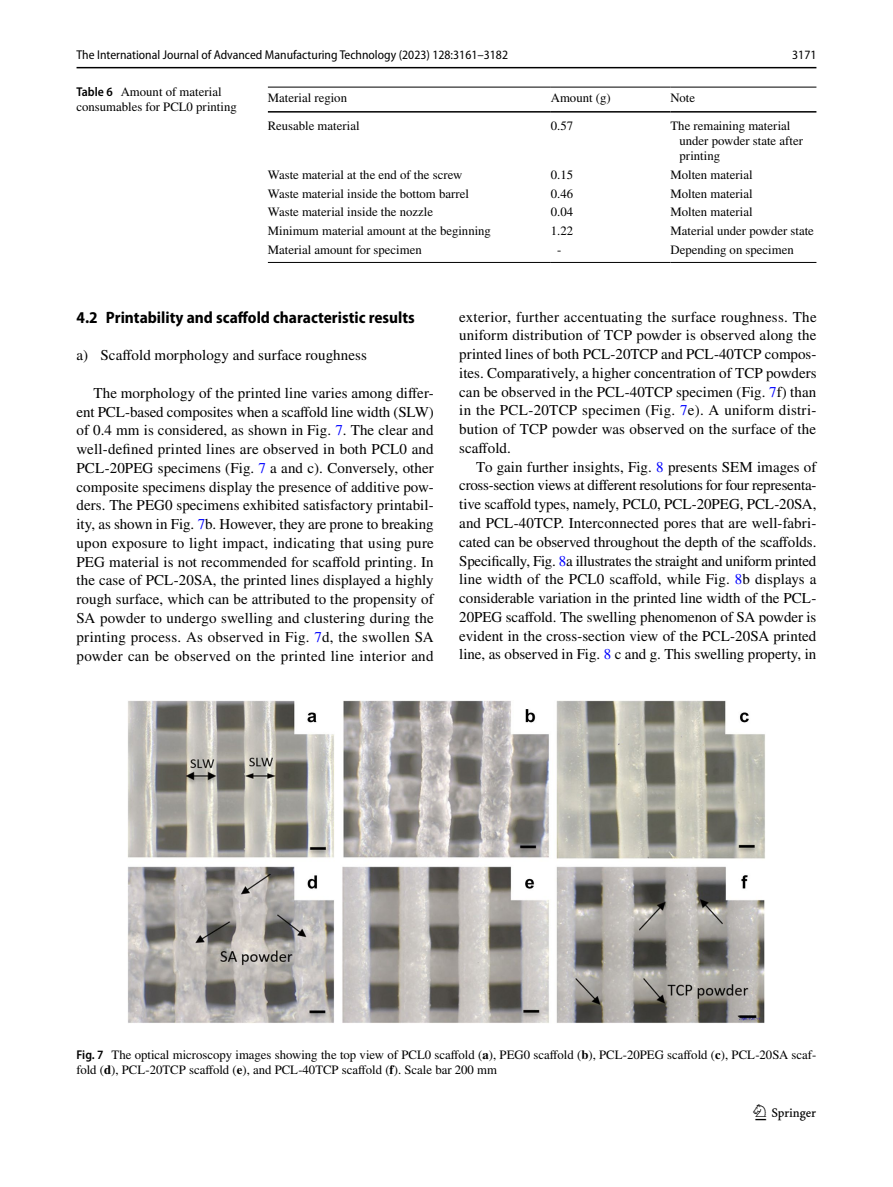
<style>
.page{position:relative;width:893px;height:1187px;background:#fff}
.page>*{position:absolute;margin:0;border:0;box-sizing:border-box;transform-origin:0 0}
.t1{font:22.5px "Springnew Regular 3";color:#000}
.t2{font:700 semi-condensed 16.5px "Myriad Pro";color:#000}
.t3{font:15px/18.8px "STIX";letter-spacing:.005em;color:#000;text-align:justify}
.t4{font:12.75px/15px "STIX";color:#000}
.t5{font:semi-condensed 12.75px "Myriad Pro";color:#000}
.s1{font-family:"Myriad Pro";font-weight:600;font-stretch:semi-condensed}
.s2{color:#00f}
.s3{font-weight:700}
</style>
<div class="page">
<hr style="left:77px;top:67px;width:739px;height:1px;background:#000">
<hr style="left:268px;top:87px;width:283px;height:1px;background:#000">
<hr style="left:268px;top:111px;width:283px;height:2px;background:#000">
<hr style="left:551px;top:87px;width:119px;height:1px;background:#000">
<hr style="left:551px;top:111px;width:119px;height:2px;background:#000">
<hr style="left:670px;top:87px;width:146px;height:1px;background:#000">
<hr style="left:670px;top:111px;width:146px;height:2px;background:#000">
<hr style="left:268px;top:262px;width:283px;height:1px;background:#000">
<hr style="left:551px;top:262px;width:119px;height:1px;background:#000">
<hr style="left:670px;top:262px;width:146px;height:1px;background:#000">
<img style="left:128px;top:700px;width:637px;height:323px">
<p class="t5" style="left:77px;top:48px;width:433px">The International Journal of Advanced Manufacturing Technology (2023) 128:3161–3182</p>
<p class="t5" style="left:792px;top:48px;width:26px">3171</p>
<p class="t4" style="left:77px;top:85px;width:162px"><span class="s1">Table 6</span> Amount of material consumables for PCL0 printing</p>
<p class="t4" style="left:268px;top:91px;width:81px">Material region</p>
<p class="t4" style="left:551px;top:91px;width:61px">Amount (g)</p>
<p class="t4" style="left:670px;top:91px;width:26px">Note</p>
<p class="t4" style="left:268px;top:119px;width:93px">Reusable material</p>
<p class="t4" style="left:551px;top:119px;width:24px">0.57</p>
<p class="t4" style="left:679px;top:119px;width:125px;text-indent:-9px">The remaining material under powder state after printing</p>
<p class="t4" style="left:268px;top:168px;width:196px">Waste material at the end of the screw</p>
<p class="t4" style="left:551px;top:168px;width:24px">0.15</p>
<p class="t4" style="left:670px;top:168px;width:84px">Molten material</p>
<p class="t4" style="left:268px;top:187px;width:203px">Waste material inside the bottom barrel</p>
<p class="t4" style="left:551px;top:187px;width:24px">0.46</p>
<p class="t4" style="left:670px;top:187px;width:84px">Molten material</p>
<p class="t4" style="left:268px;top:205px;width:167px">Waste material inside the nozzle</p>
<p class="t4" style="left:551px;top:205px;width:24px">0.04</p>
<p class="t4" style="left:670px;top:205px;width:84px">Molten material</p>
<p class="t4" style="left:268px;top:224px;width:225px">Minimum material amount at the beginning</p>
<p class="t4" style="left:551px;top:224px;width:24px">1.22</p>
<p class="t4" style="left:670px;top:224px;width:145px">Material under powder state</p>
<p class="t4" style="left:268px;top:243px;width:155px">Material amount for specimen</p>
<p class="t4" style="left:557px;top:243px;width:6px">-</p>
<p class="t4" style="left:670px;top:243px;width:125px">Depending on specimen</p>
<p class="t2" style="left:77px;top:308px;width:340px">4.2 Printability and scaffold characteristic results</p>
<p class="t3" style="left:77px;top:347px;width:292px">a) Scaffold morphology and surface roughness</p>
<p class="t3" style="left:77px;top:384px;width:359px;text-indent:17px">The morphology of the printed line varies among differ&shy;ent PCL-based composites when a scaffold line width (SLW) of 0.4 mm is considered, as shown in Fig. <span class="s2">7</span>. The clear and well-defined printed lines are observed in both PCL0 and PCL-20PEG specimens (Fig. <span class="s2">7</span> a and c). Conversely, other composite specimens display the presence of additive pow&shy;ders. The PEG0 specimens exhibited satisfactory printabil&shy;ity, as shown in Fig. <span class="s2">7</span>b. However, they are prone to breaking upon exposure to light impact, indicating that using pure PEG material is not recommended for scaffold printing. In the case of PCL-20SA, the printed lines displayed a highly rough surface, which can be attributed to the propensity of SA powder to undergo swelling and clustering during the printing process. As observed in Fig. <span class="s2">7</span>d, the swollen SA powder can be observed on the printed line interior and</p>
<p class="t3" style="left:459px;top:308px;width:359px">exterior, further accentuating the surface roughness. The uniform distribution of TCP powder is observed along the printed lines of both PCL-20TCP and PCL-40TCP compos&shy;ites. Comparatively, a higher concentration of TCP powders can be observed in the PCL-40TCP specimen (Fig. <span class="s2">7</span>f) than in the PCL-20TCP specimen (Fig. <span class="s2">7</span>e). A uniform distri&shy;bution of TCP powder was observed on the surface of the scaffold.</p>
<p class="t3" style="left:459px;top:458px;width:359px;text-indent:17px">To gain further insights, Fig. <span class="s2">8</span> presents SEM images of cross-section views at different resolutions for four representa&shy;tive scaffold types, namely, PCL0, PCL-20PEG, PCL-20SA, and PCL-40TCP. Interconnected pores that are well-fabri&shy;cated can be observed throughout the depth of the scaffolds.<br>Specifically, Fig. <span class="s2">8</span>a illustrates the straight and uniform printed line width of the PCL0 scaffold, while Fig. <span class="s2">8</span>b displays a considerable variation in the printed line width of the PCL-20PEG scaffold. The swelling phenomenon of SA powder is evident in the cross-section view of the PCL-20SA printed line, as observed in Fig. <span class="s2">8</span> c and g. This swelling property, in</p>
<p class="t4" style="left:77px;top:1047px;width:741px"><span class="s1">Fig. 7</span> The optical microscopy images showing the top view of PCL0 scaffold (<span class="s3">a</span>), PEG0 scaffold (<span class="s3">b</span>), PCL-20PEG scaffold (<span class="s3">c</span>), PCL-20SA scaf&shy;fold (<span class="s3">d</span>), PCL-20TCP scaffold (<span class="s3">e</span>), and PCL-40TCP scaffold (<span class="s3">f</span>). Scale bar 200 mm</p>
<h1 class="t1" style="left:755px;top:1104px;width:62px">1 3</h1>
</div>
